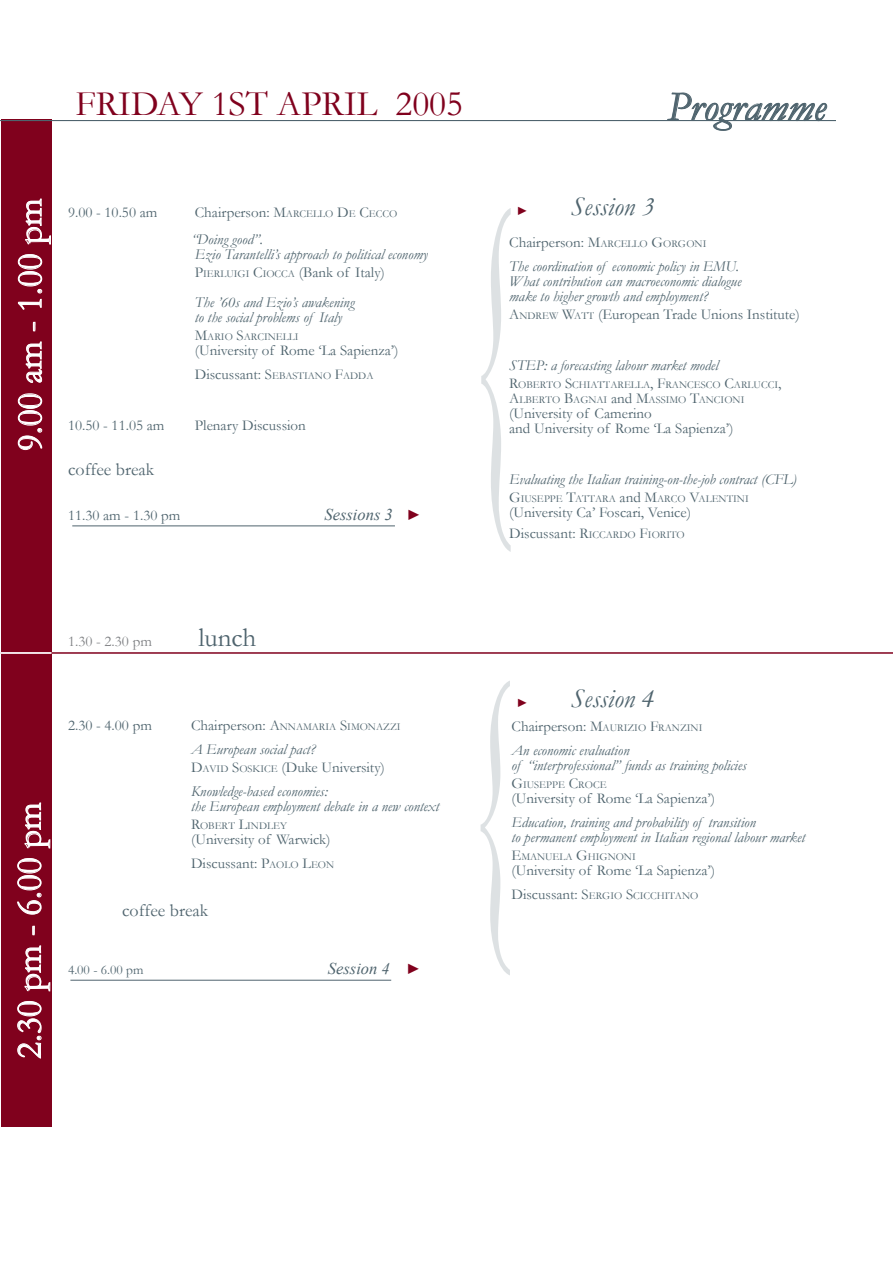
<style>
.page{position:relative;width:893px;height:1263px;background:#fff}
.page>*{position:absolute;margin:0;border:0;box-sizing:border-box;transform-origin:0 0}
.t1{font:378px "Garamond";color:#4f646e;scale:.29 1}
.t2{font:324px "Garamond";color:#4f646e;scale:.33 1}
.t3{font:italic 42px "Garamond";color:#4f646e}
.t4{font:36px "Garamond";color:#fff}
.t5{font:36px "Garamond";color:#80011d}
.t6{font:italic 27px "Garamond";color:#4f646e}
.t7{font:27px "Garamond";color:#4f646e}
.t8{font:18px "Garamond";color:#4f646e}
.t9{font:italic 16.5px "Times New Roman";color:#4f646e}
.t10{font:italic 15px "Garamond";color:#4f646e}
.t11{font:15px "Garamond";color:#4f646e}
.t12{font:15px "Garamond";color:#7e8083}
.t13{font:13.5px "Garamond";color:#4f646e}
.t14{font:italic 12px "Garamond";color:#80011d}
.t15{font:10.5px "Garamond";color:#4f646e}
.s1{font-size:10.5px}
.s2{font-size:15px}
.s3{font-family:"Garamond";font-size:15px;color:#80011d}
</style>
<div class="page">
<hr style="left:0;top:652px;width:893px;height:2px;background:#80011d">
<div style="left:1px;top:120px;width:50px;height:1007px;background:#80011d"></div>
<svg style="left:18px;top:393px;width:24px;height:57px"></svg>
<svg style="left:25px;top:341px;width:18px;height:42px"></svg>
<svg style="left:33px;top:322px;width:3px;height:10px"></svg>
<svg style="left:18px;top:254px;width:24px;height:56px"></svg>
<svg style="left:25px;top:198px;width:26px;height:47px"></svg>
<svg style="left:17px;top:1001px;width:25px;height:58px"></svg>
<svg style="left:24px;top:945px;width:27px;height:47px"></svg>
<svg style="left:32px;top:925px;width:3px;height:11px"></svg>
<svg style="left:17px;top:858px;width:25px;height:57px"></svg>
<svg style="left:24px;top:802px;width:27px;height:47px"></svg>
<svg style="left:667px;top:92px;width:160px;height:39px"></svg>
<hr style="left:0;top:120px;width:836px;height:1px;background:#4f646e">
<hr style="left:0;top:652px;width:51px;height:2px;background:#fff">
<p class="t5" style="left:76px;top:79px;width:389px">FRIDAY 1ST APRIL 2005</p>
<p class="t3" style="left:667px;top:78px;width:160px">Programme</p>
<p class="t4" style="left:6px;top:451px;width:254px;rotate:-90deg">9.00 am - 1.00 pm</p>
<p class="t11" style="left:68px;top:202px;width:91px">9.00 - 10.50 am</p>
<p class="t11" style="left:195px;top:202px;width:204px">Chairperson: M<span class="s1">ARCELLO</span> D<span class="s1">E</span> C<span class="s1">ECCO</span></p>
<p class="t10" style="left:191px;top:229px;width:74px">“Doing good”.</p>
<p class="t10" style="left:195px;top:244px;width:235px">Ezio Tarantelli’s approach to political economy</p>
<p class="t11" style="left:195px;top:262px;width:192px">P<span class="s1">IERLUIGI</span> C<span class="s1">IOCCA</span> (Bank of Italy)</p>
<p class="t10" style="left:195px;top:292px;width:161px">The ’60s and Ezio’s awakening</p>
<p class="t10" style="left:195px;top:307px;width:149px">to the social problems of Italy</p>
<p class="t15" style="left:195px;top:330px;width:105px"><span class="s2">M</span>ARIO <span class="s2">S</span>ARCINELLI</p>
<p class="t11" style="left:195px;top:340px;width:205px">(University of Rome ‘La Sapienza’)</p>
<p class="t11" style="left:195px;top:364px;width:180px">Discussant: S<span class="s1">EBASTIANO</span> F<span class="s1">ADDA</span></p>
<p class="t11" style="left:68px;top:415px;width:98px">10.50 - 11.05 am</p>
<p class="t11" style="left:195px;top:415px;width:113px">Plenary Discussion</p>
<p class="t8" style="left:68px;top:457px;width:88px">coffee break</p>
<p class="t11" style="left:68px;top:505px;width:114px">11.30 am - 1.30 pm</p>
<p class="t9" style="left:325px;top:503px;width:98px">Sessions 3 <span class="s3">►</span></p>
<p class="t14" style="left:517px;top:203px;width:13px">►</p>
<p class="t6" style="left:571px;top:189px;width:85px">Session 3</p>
<h1 class="t1" style="left:466px;top:98px;width:180px">{</h1>
<p class="t11" style="left:509px;top:232px;width:199px">Chairperson: M<span class="s1">ARCELLO</span> G<span class="s1">ORGONI</span></p>
<p class="t10" style="left:509px;top:256px;width:231px">The coordination of economic policy in EMU.</p>
<p class="t10" style="left:509px;top:271px;width:234px">What contribution can macroeconomic dialogue</p>
<p class="t10" style="left:509px;top:286px;width:201px">make to higher growth and employment?</p>
<p class="t11" style="left:509px;top:304px;width:292px">A<span class="s1">NDREW</span> W<span class="s1">ATT</span> (European Trade Unions Institute)</p>
<p class="t10" style="left:509px;top:355px;width:211px">STEP: a forecasting labour market model</p>
<p class="t15" style="left:509px;top:378px;width:274px"><span class="s2">R</span>OBERTO <span class="s2">S</span>CHIATTARELLA<span class="s2">, F</span>RANCESCO <span class="s2">C</span>ARLUCCI<span class="s2">,</span></p>
<p class="t15" style="left:509px;top:393px;width:237px"><span class="s2">A</span>LBERTO <span class="s2">B</span>AGNAI <span class="s2">and M</span>ASSIMO <span class="s2">T</span>ANCIONI</p>
<p class="t11" style="left:509px;top:403px;width:144px">(University of Camerino</p>
<p class="t11" style="left:509px;top:418px;width:226px">and University of Rome ‘La Sapienza’)</p>
<p class="t10" style="left:509px;top:469px;width:289px">Evaluating the Italian training-on-the-job contract (CFL)</p>
<p class="t15" style="left:509px;top:492px;width:241px"><span class="s2">G</span>IUSEPPE <span class="s2">T</span>ATTARA <span class="s2">and M</span>ARCO <span class="s2">V</span>ALENTINI</p>
<p class="t11" style="left:509px;top:502px;width:183px">(University Ca’ Foscari, Venice)</p>
<p class="t11" style="left:509px;top:523px;width:177px">Discussant: R<span class="s1">ICCARDO</span> F<span class="s1">IORITO</span></p>
<p class="t12" style="left:68px;top:631px;width:85px">1.30 - 2.30 pm</p>
<p class="t7" style="left:198px;top:619px;width:59px">lunch</p>
<p class="t4" style="left:5px;top:1059px;width:258px;rotate:-90deg">2.30 pm - 6.00 pm</p>
<p class="t11" style="left:68px;top:715px;width:85px">2.30 - 4.00 pm</p>
<p class="t15" style="left:191px;top:719px;width:211px"><span class="s2">Chairperson: A</span>NNAMARIA <span class="s2">S</span>IMONAZZI</p>
<p class="t10" style="left:191px;top:739px;width:126px">A European social pact?</p>
<p class="t11" style="left:191px;top:757px;width:195px">D<span class="s1">AVID</span> S<span class="s1">OSKICE</span> (Duke University)</p>
<p class="t10" style="left:191px;top:781px;width:138px">Knowledge-based economies:</p>
<p class="t10" style="left:191px;top:796px;width:250px">the European employment debate in a new context</p>
<p class="t15" style="left:191px;top:818px;width:97px"><span class="s2">R</span>OBERT <span class="s2">L</span>INDLEY</p>
<p class="t11" style="left:191px;top:829px;width:141px">(University of Warwick)</p>
<p class="t11" style="left:191px;top:853px;width:145px">Discussant: P<span class="s1">AOLO</span> L<span class="s1">EON</span></p>
<p class="t8" style="left:122px;top:898px;width:88px">coffee break</p>
<p class="t13" style="left:68px;top:961px;width:77px">4.00 - 6.00 pm</p>
<p class="t9" style="left:328px;top:957px;width:95px">Session 4 <span class="s3">►</span></p>
<h2 class="t2" style="left:466px;top:586px;width:158px">{</h2>
<p class="t14" style="left:517px;top:695px;width:13px">►</p>
<p class="t6" style="left:571px;top:680px;width:85px">Session 4</p>
<p class="t11" style="left:511px;top:716px;width:192px">Chairperson: M<span class="s1">AURIZIO</span> F<span class="s1">RANZINI</span></p>
<p class="t10" style="left:511px;top:740px;width:119px">An economic evaluation</p>
<p class="t10" style="left:511px;top:755px;width:236px">of “interprofessional” funds as training policies</p>
<p class="t15" style="left:511px;top:777px;width:97px"><span class="s2">G</span>IUSEPPE <span class="s2">C</span>ROCE</p>
<p class="t11" style="left:511px;top:788px;width:205px">(University of Rome ‘La Sapienza’)</p>
<p class="t10" style="left:511px;top:812px;width:246px">Education, training and probability of transition</p>
<p class="t10" style="left:511px;top:827px;width:295px">to permanent employment in Italian regional labour market</p>
<p class="t15" style="left:511px;top:849px;width:126px"><span class="s2">E</span>MANUELA <span class="s2">G</span>HIGNONI</p>
<p class="t11" style="left:511px;top:860px;width:205px">(University of Rome ‘La Sapienza’)</p>
<p class="t15" style="left:511px;top:888px;width:188px"><span class="s2">Discussant: S</span>ERGIO <span class="s2">S</span>CICCHITANO</p>
</div>
